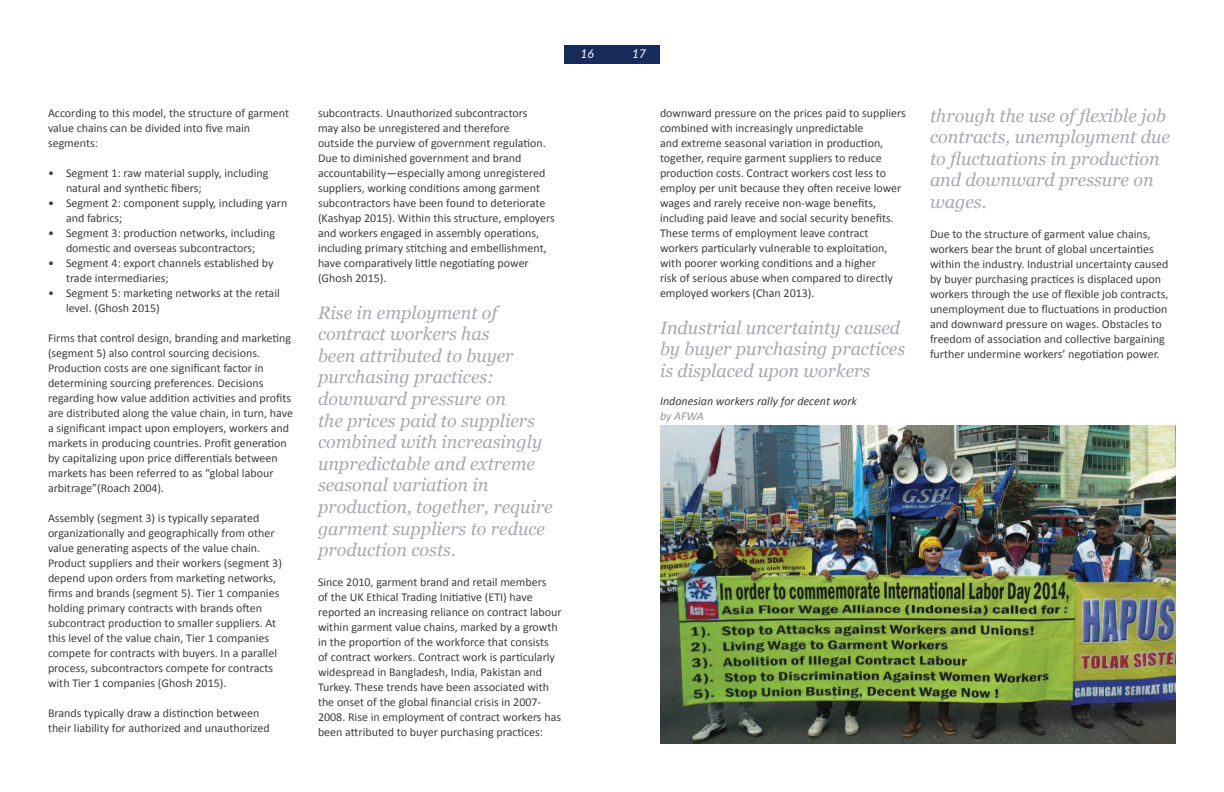
<style>
.page{position:relative;width:1224px;height:792px;background:#fff}
.page>*{position:absolute;margin:0;border:0;box-sizing:border-box;transform-origin:0 0}
.t1{font:italic 18px/21.6px "Georgia";color:#a8a9ad}
.t2{font:12px/15px "Calibri";color:#3e3e3f}
.t3{font:italic 12px "Calibri";color:#3e3e3f}
.t4{font:italic 12px "Calibri";color:#939598}
.t5{font:italic 12px "Lato";color:#fff}
</style>
<div class="page">
<img style="left:660px;top:426px;width:516px;height:318px">
<div style="left:564px;top:45px;width:48px;height:19px;background:#182c5b"></div>
<div style="left:612px;top:45px;width:48px;height:19px;background:#182c5b"></div>
<p class="t2" style="left:48px;top:106px;width:243px">According to this model, the structure of garment value chains can be divided into ive main segments:</p>
<p class="t2" style="left:66px;top:166px;width:204px;text-indent:-18px">• Segment 1: raw material supply, including natural and syntheic ibers;</p>
<p class="t2" style="left:66px;top:196px;width:223px;text-indent:-18px">• Segment 2: component supply, including yarn and fabrics;</p>
<p class="t2" style="left:48px;top:226px;width:229px;text-align:center">• Segment 3: producion networks, including domesic and overseas subcontractors;</p>
<p class="t2" style="left:66px;top:256px;width:209px;text-indent:-18px">• Segment 4: export channels established by trade intermediaries;</p>
<p class="t2" style="left:66px;top:286px;width:215px;text-indent:-18px">• Segment 5: markeing networks at the retail level. (Ghosh 2015)</p>
<p class="t2" style="left:48px;top:331px;width:247px">Firms that control design, branding and markeing (segment 5) also control sourcing decisions.<br>Producion costs are one signiicant factor in determining sourcing preferences. Decisions regarding how value addiion aciviies and proits are distributed along the value chain, in turn, have a signiicant impact upon employers, workers and markets in producing countries. Proit generaion by capitalizing upon price diferenials between markets has been referred to as “global labour arbitrage”(Roach 2004).</p>
<p class="t2" style="left:48px;top:511px;width:235px">Assembly (segment 3) is typically separated organizaionally and geographically from other value generaing aspects of the value chain.<br>Product suppliers and their workers (segment 3) depend upon orders from markeing networks, irms and brands (segment 5). Tier 1 companies holding primary contracts with brands oten subcontract producion to smaller suppliers. At this level of the value chain, Tier 1 companies compete for contracts with buyers. In a parallel process, subcontractors compete for contracts with Tier 1 companies (Ghosh 2015).</p>
<p class="t2" style="left:48px;top:706px;width:223px">Brands typically draw a disincion between their liability for authorized and unauthorized</p>
<p class="t5" style="left:581px;top:47px;width:15px">16</p>
<p class="t5" style="left:632px;top:47px;width:15px">17</p>
<p class="t2" style="left:318px;top:106px;width:238px">subcontracts. Unauthorized subcontractors<br>may also be unregistered and therefore<br>outside the purview of government regulaion.<br>Due to diminished government and brand accountability—especially among unregistered suppliers, working condiions among garment subcontractors have been found to deteriorate (Kashyap 2015). Within this structure, employers and workers engaged in assembly operaions, including primary sitching and embellishment, have comparaively litle negoiaing power (Ghosh 2015).</p>
<p class="t1" style="left:318px;top:303px;width:236px">Rise in employment of contract workers has<br>been attributed to buyer purchasing practices: downward pressure on<br>the prices paid to suppliers combined with increasingly unpredictable and extreme seasonal variation in production, together, require garment suppliers to reduce production costs.</p>
<p class="t2" style="left:318px;top:575px;width:245px">Since 2010, garment brand and retail members<br>of the UK Ethical Trading Iniiaive (ETI) have reported an increasing reliance on contract labour within garment value chains, marked by a growth in the proporion of the workforce that consists of contract workers. Contract work is paricularly widespread in Bangladesh, India, Pakistan and Turkey. These trends have been associated with the onset of the global inancial crisis in 2007- 2008. Rise in employment of contract workers has been atributed to buyer purchasing pracices:</p>
<p class="t2" style="left:660px;top:106px;width:247px">downward pressure on the prices paid to suppliers combined with increasingly unpredictable<br>and extreme seasonal variaion in producion, together, require garment suppliers to reduce producion costs. Contract workers cost less to employ per unit because they oten receive lower wages and rarely receive non-wage beneits, including paid leave and social security beneits.<br>These terms of employment leave contract workers paricularly vulnerable to exploitaion, with poorer working condiions and a higher<br>risk of serious abuse when compared to directly employed workers (Chan 2013).</p>
<h1 class="t1" style="left:660px;top:318px;width:247px">Industrial uncertainty caused by buyer purchasing practices is displaced upon workers</h1>
<p class="t3" style="left:660px;top:393px;width:199px">Indonesian workers rally for decent work</p>
<p class="t4" style="left:660px;top:408px;width:45px">by AFWA</p>
<h1 class="t1" style="left:930px;top:104px;width:241px">through the use of lexible job contracts, unemployment due to luctuations in production and downward pressure on wages.</h1>
<p class="t2" style="left:930px;top:227px;width:240px">Due to the structure of garment value chains, workers bear the brunt of global uncertainies within the industry. Industrial uncertainty caused by buyer purchasing pracices is displaced upon workers through the use of lexible job contracts, unemployment due to luctuaions in producion and downward pressure on wages. Obstacles to freedom of associaion and collecive bargaining further undermine workers’ negoiaion power.</p>
</div>
